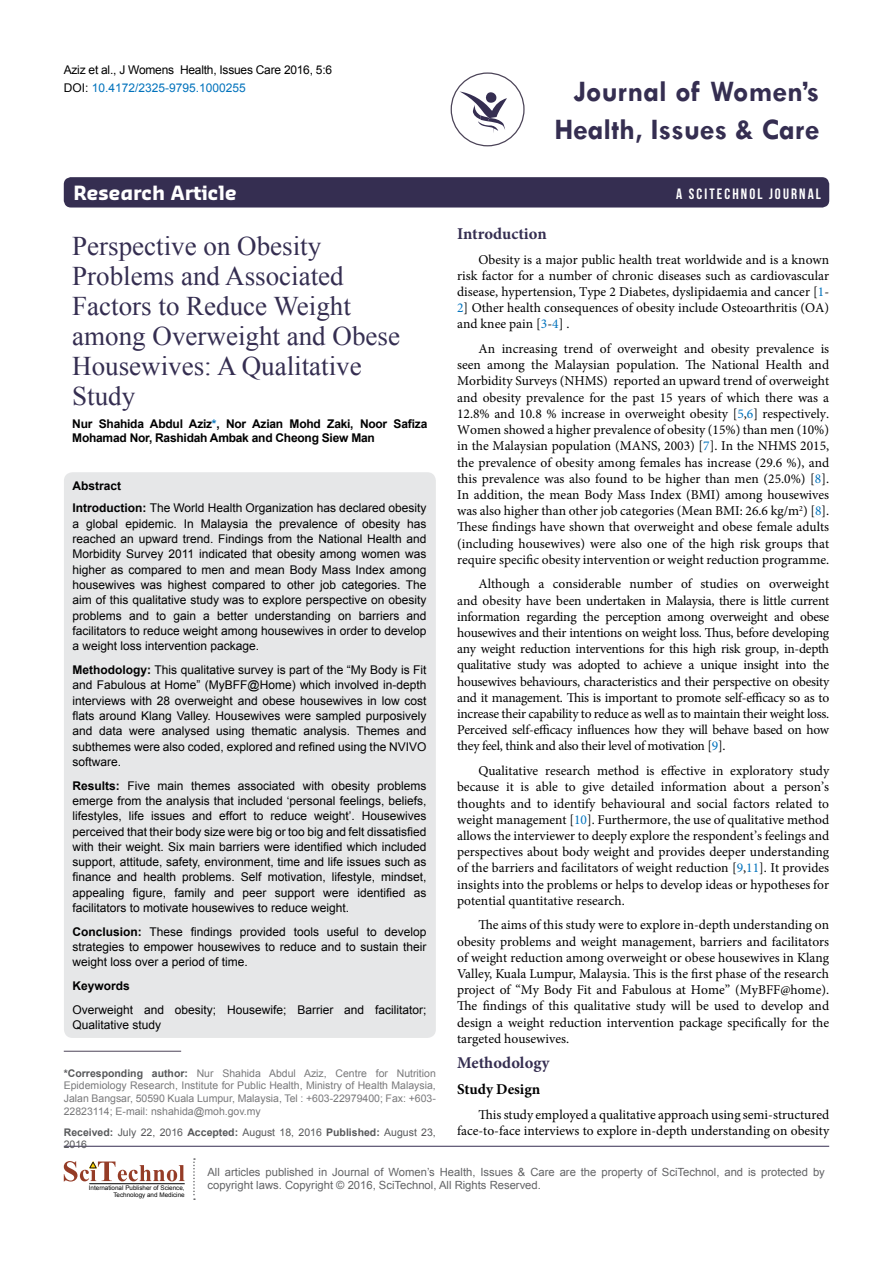
<style>
.page{position:relative;width:893px;height:1263px;background:#fff}
.page>*{position:absolute;margin:0;border:0;box-sizing:border-box;transform-origin:0 0}
.t1{font:700 30px/37.5px "Tw Cen";color:#352e51;text-align:right}
.t2{font:27px/30px "Times New Roman";color:#352e51}
.t3{font:700 19.2px "Sansa";color:#fff}
.t4{font:700 16.5px "Minion Pro";color:#352e51}
.t5{font:15px "Bebas Neue";letter-spacing:.14em;color:#fff}
.t6{font:700 15px "Minion Pro";color:#000}
.t7{font:13.5px/16.2px "Minion Pro";color:#000;text-align:justify}
.t8{font:12px/15.3px "Arial";color:#000;text-align:justify}
.t9{font:700 12px/14.4px "Arial";letter-spacing:-.02em;color:#000}
.t10{font:12px/18px "Arial";letter-spacing:-.02em;color:#000}
.t11{font:700 12px "Arial";color:#000}
.t12{font:11.25px/13.5px "Arial";color:#636466}
.t13{font:10.5px/12.6px "Arial";color:#79797b;text-align:justify}
.t14{font:10.5px/12.6px "Arial";color:#58595b}
.t15{font:6.3px/7.6px "Arial";color:#000;text-align:right}
.s1{color:#0072bc}
.s2{font-weight:700}
.s3{font-weight:700;color:#58595b}
</style>
<div class="page">
<div style="left:64px;top:177px;width:765px;height:30px;background:#352e51;border-radius:7px"></div>
<hr style="left:64px;top:1146px;width:765px;height:1px;background:#352e51">
<svg style="left:459px;top:91px;width:48px;height:43px"></svg>
<div style="left:451px;top:72px;width:74px;height:74px;border:1px solid #4c4458;border-radius:50%"></div>
<svg style="left:193px;top:1158px;width:2px;height:42px"></svg>
<svg style="left:64px;top:1161px;width:121px;height:20px"></svg>
<hr style="left:89px;top:1183px;width:96px;height:1px;background:#000">
<div style="left:64px;top:472px;width:372px;height:566px;background:#e6e7e8;border-radius:9px"></div>
<hr style="left:64px;top:1051px;width:117px;height:1px;background:#4c4458">
<p class="t10" style="left:64px;top:61px;width:270px">Aziz et al., J Womens Health, Issues Care 2016, 5:6<br>DOI: <span class="s1">10.4172/2325-9795.1000255</span></p>
<h1 class="t1" style="left:554px;top:72px;width:267px">Journal of Women’s<br>Health, Issues &amp; Care</h1>
<h3 class="t3" style="left:74px;top:181px;width:165px">Research Article</h3>
<p class="t5" style="left:676px;top:186px;width:146px">A SCITECHNOL JOURNAL</p>
<h2 class="t2" style="left:72px;top:231px;width:329px">Perspective on Obesity<br>Problems and Associated<br>Factors to Reduce Weight among Overweight and Obese<br>Housewives: A Qualitative<br>Study</h2>
<p class="t9" style="left:72px;top:417px;width:357px">Nur Shahida Abdul Aziz<span class="s1">*</span>, Nor Azian Mohd Zaki, Noor Safiza<br>Mohamad Nor, Rashidah Ambak and Cheong Siew Man</p>
<p class="t8" style="left:73px;top:474px;width:355px;line-height:23px"><span class="s2">Abstract<br>Introduction:</span> The World Health Organization has declared obesity</p>
<p class="t8" style="left:73px;top:516px;width:355px">a global epidemic. In Malaysia the prevalence of obesity has reached an upward trend. Findings from the National Health and Morbidity Survey 2011 indicated that obesity among women was higher as compared to men and mean Body Mass Index among housewives was highest compared to other job categories. The aim of this qualitative study was to explore perspective on obesity problems and to gain a better understanding on barriers and facilitators to reduce weight among housewives in order to develop a weight loss intervention package.</p>
<p class="t8" style="left:73px;top:662px;width:356px"><span class="s2">Methodology:</span> This qualitative survey is part of the “My Body is Fit and Fabulous at Home” (MyBFF@Home) which involved in-depth interviews with 28 overweight and obese housewives in low cost flats around Klang Valley. Housewives were sampled purposively and data were analysed using thematic analysis. Themes and subthemes were also coded, explored and refined using the NVIVO software.</p>
<p class="t8" style="left:73px;top:778px;width:355px"><span class="s2">Results:</span> Five main themes associated with obesity problems emerge from the analysis that included ‘personal feelings, beliefs, lifestyles, life issues and effort to reduce weight’. Housewives perceived that their body size were big or too big and felt dissatisfied with their weight. Six main barriers were identified which included support, attitude, safety, environment, time and life issues such as finance and health problems. Self motivation, lifestyle, mindset, appealing figure, family and peer support were identified as facilitators to motivate housewives to reduce weight.</p>
<p class="t8" style="left:73px;top:924px;width:355px"><span class="s2">Conclusion:</span> These findings provided tools useful to develop strategies to empower housewives to reduce and to sustain their weight loss over a period of time.</p>
<p class="t11" style="left:73px;top:978px;width:59px">Keywords</p>
<p class="t8" style="left:73px;top:1002px;width:356px">Overweight and obesity; Housewife; Barrier and facilitator;<br>Qualitative study</p>
<p class="t13" style="left:64px;top:1067px;width:374px"><span class="s3">*Corresponding author:</span> Nur Shahida Abdul Aziz, Centre for Nutrition Epidemiology Research, Institute for Public Health, Ministry of Health Malaysia, Jalan Bangsar, 50590 Kuala Lumpur, Malaysia, Tel : +603-22979400; Fax: +603- 22823114; E-mail: nshahida@moh.gov.my</p>
<p class="t14" style="left:64px;top:1126px;width:374px"><span class="s2">Received:</span> July 22, 2016 <span class="s2">Accepted:</span> August 18, 2016 <span class="s2">Published:</span> August 23,<br>2016</p>
<p class="t4" style="left:457px;top:222px;width:91px">Introduction</p>
<p class="t7" style="left:457px;top:251px;width:374px;text-indent:21px">Obesity is a major public health treat worldwide and is a known risk factor for a number of chronic diseases such as cardiovascular disease, hypertension, Type 2 Diabetes, dyslipidaemia and cancer [<span class="s1">1</span>- <span class="s1">2</span>] Other health consequences of obesity include Osteoarthritis (OA) and knee pain [<span class="s1">3</span>-<span class="s1">4</span>] .</p>
<p class="t7" style="left:457px;top:341px;width:374px;text-indent:21px">An increasing trend of overweight and obesity prevalence is seen among the Malaysian population. The National Health and Morbidity Surveys (NHMS) reported an upward trend of overweight and obesity prevalence for the past 15 years of which there was a 12.8% and 10.8 % increase in overweight obesity [<span class="s1">5</span>,<span class="s1">6</span>] respectively.<br>Women showed a higher prevalence of obesity (15%) than men (10%) in the Malaysian population (MANS, 2003) [<span class="s1">7</span>]. In the NHMS 2015, the prevalence of obesity among females has increase (29.6 %), and this prevalence was also found to be higher than men (25.0%) [<span class="s1">8</span>].<br>In addition, the mean Body Mass Index (BMI) among housewives was also higher than other job categories (Mean BMI: 26.6 kg/m<sup>2</sup>) [<span class="s1">8</span>].<br>These findings have shown that overweight and obese female adults (including housewives) were also one of the high risk groups that require specific obesity intervention or weight reduction programme.</p>
<p class="t7" style="left:457px;top:576px;width:374px;text-indent:21px">Although a considerable number of studies on overweight and obesity have been undertaken in Malaysia, there is little current information regarding the perception among overweight and obese housewives and their intentions on weight loss. Thus, before developing any weight reduction interventions for this high risk group, in-depth qualitative study was adopted to achieve a unique insight into the housewives behaviours, characteristics and their perspective on obesity and it management. This is important to promote self-efficacy so as to increase their capability to reduce as well as to maintain their weight loss.<br>Perceived self-efficacy influences how they will behave based on how they feel, think and also their level of motivation [<span class="s1">9</span>].</p>
<p class="t7" style="left:457px;top:763px;width:374px;text-indent:21px">Qualitative research method is effective in exploratory study because it is able to give detailed information about a person’s thoughts and to identify behavioural and social factors related to weight management [<span class="s1">10</span>]. Furthermore, the use of qualitative method allows the interviewer to deeply explore the respondent’s feelings and perspectives about body weight and provides deeper understanding of the barriers and facilitators of weight reduction [<span class="s1">9</span>,<span class="s1">11</span>]. It provides insights into the problems or helps to develop ideas or hypotheses for potential quantitative research.</p>
<p class="t7" style="left:457px;top:917px;width:374px;text-indent:21px">The aims of this study were to explore in-depth understanding on obesity problems and weight management, barriers and facilitators of weight reduction among overweight or obese housewives in Klang Valley, Kuala Lumpur, Malaysia. This is the first phase of the research project of “My Body Fit and Fabulous at Home” (MyBFF@home).<br>The findings of this qualitative study will be used to develop and design a weight reduction intervention package specifically for the targeted housewives.</p>
<p class="t4" style="left:457px;top:1051px;width:94px">Methodology</p>
<p class="t6" style="left:457px;top:1079px;width:85px">Study Design</p>
<p class="t7" style="left:457px;top:1106px;width:374px;text-align:right">This study employed a qualitative approach using semi-structured face-to-face interviews to explore in-depth understanding on obesity</p>
<p class="t15" style="left:89px;top:1184px;width:97px">International Publisher of Science,<br>Technology and Medicine</p>
<p class="t12" style="left:207px;top:1165px;width:619px">All articles published in Journal of Women’s Health, Issues &amp; Care are the property of SciTechnol, and is protected by copyright laws. Copyright © 2016, SciTechnol, All Rights Reserved.</p>
</div>
